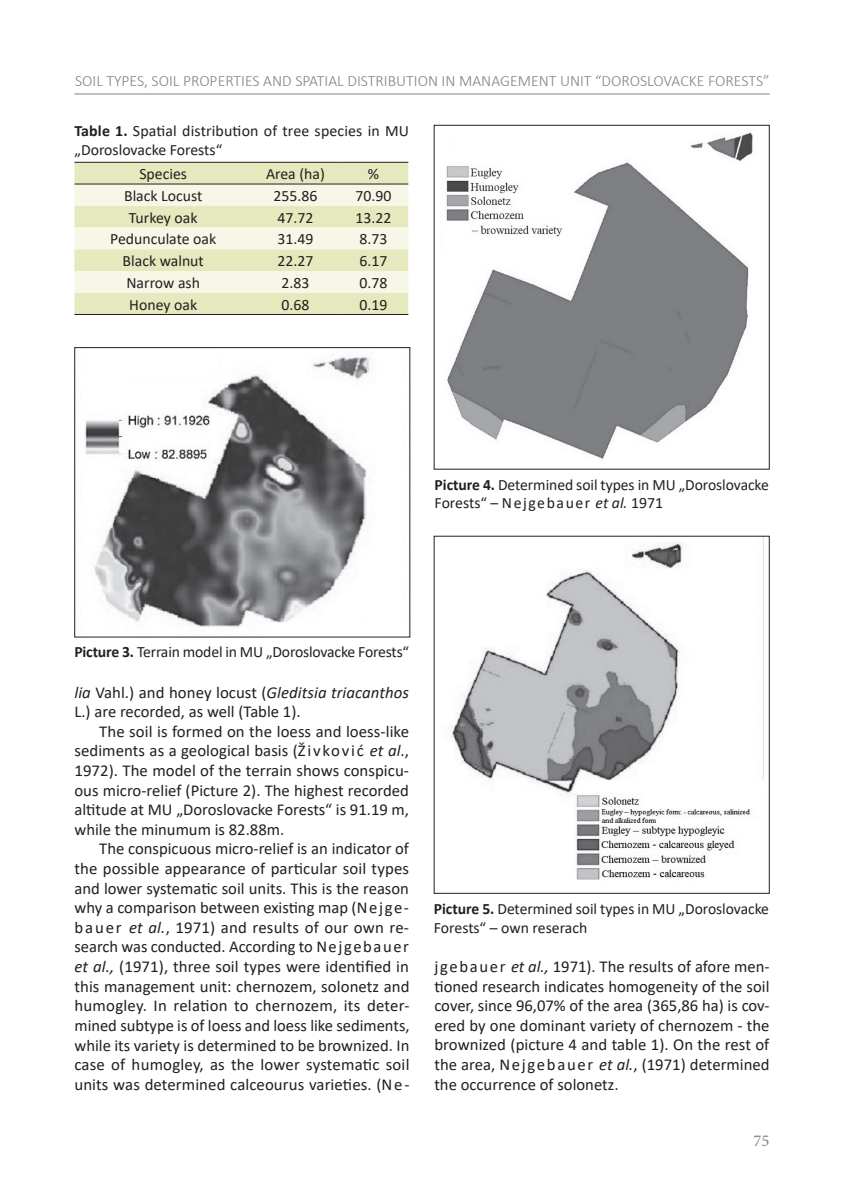
<style>
.page{position:relative;width:844px;height:1191px;background:#fff}
.page>*{position:absolute;margin:0;border:0;box-sizing:border-box;transform-origin:0 0}
.t1{font:16.62px/19.6px "Calibri";color:#231f20;text-align:justify}
.t2{font:16.62px "Minion Pro";color:#808285}
.t3{font:15.75px/18.9px "Calibri";color:#231f20}
.t4{font:300 15.75px "Calibri";color:#808285}
.s1{font-weight:700}
.s2{font-style:italic}
</style>
<div class="page">
<hr style="left:74px;top:94px;width:695px;height:1px;background:#808285">
<div style="left:74px;top:163px;width:334px;height:151px;background:#e6e8bd"></div>
<svg style="left:74px;top:184px;width:334px;height:109px;background:#eef0d5"></svg>
<hr style="left:74px;top:162px;width:178px;height:1px;background:#231f20">
<hr style="left:252px;top:162px;width:87px;height:1px;background:#231f20">
<hr style="left:339px;top:162px;width:69px;height:1px;background:#231f20">
<hr style="left:74px;top:183px;width:178px;height:1px;background:#231f20">
<hr style="left:252px;top:183px;width:87px;height:1px;background:#231f20">
<hr style="left:339px;top:183px;width:69px;height:1px;background:#231f20">
<hr style="left:74px;top:314px;width:178px;height:1px;background:#231f20">
<hr style="left:252px;top:314px;width:87px;height:1px;background:#231f20">
<hr style="left:339px;top:314px;width:69px;height:1px;background:#231f20">
<img style="left:85px;top:353px;width:285px;height:275px">
<div style="left:74px;top:347px;width:336px;height:290px;border:1px solid #231f20"></div>
<img style="left:446px;top:132px;width:307px;height:327px">
<img style="left:450px;top:543px;width:300px;height:337px">
<p class="t4" style="left:75px;top:71px;width:695px">SOIL TYPES, SOIL PROPERTIES AND SPATIAL DISTRIBUTION IN MANAGEMENT UNIT “DOROSLOVACKE FORESTS”</p>
<p class="t3" style="left:74px;top:121px;width:336px"><span class="s1">Table 1.</span> Spatial distribution of tree species in MU „Doroslovacke Forests“</p>
<p class="t3" style="left:139px;top:164px;width:49px">Species</p>
<p class="t3" style="left:266px;top:164px;width:60px">Area (ha)</p>
<p class="t3" style="left:368px;top:164px;width:13px">%</p>
<p class="t3" style="left:124px;top:186px;width:80px">Black Locust</p>
<p class="t3" style="left:273px;top:186px;width:45px">255.86</p>
<p class="t3" style="left:355px;top:186px;width:37px">70.90</p>
<p class="t3" style="left:129px;top:207px;width:70px">Turkey oak</p>
<p class="t3" style="left:277px;top:207px;width:37px">47.72</p>
<p class="t3" style="left:355px;top:207px;width:37px">13.22</p>
<p class="t3" style="left:110px;top:229px;width:107px">Pedunculate oak</p>
<p class="t3" style="left:277px;top:229px;width:37px">31.49</p>
<p class="t3" style="left:359px;top:229px;width:29px">8.73</p>
<p class="t3" style="left:123px;top:251px;width:83px">Black walnut</p>
<p class="t3" style="left:277px;top:251px;width:37px">22.27</p>
<p class="t3" style="left:359px;top:251px;width:29px">6.17</p>
<p class="t3" style="left:126px;top:273px;width:75px">Narrow ash</p>
<p class="t3" style="left:281px;top:273px;width:29px">2.83</p>
<p class="t3" style="left:359px;top:273px;width:29px">0.78</p>
<p class="t3" style="left:129px;top:294px;width:69px">Honey oak</p>
<p class="t3" style="left:281px;top:294px;width:29px">0.68</p>
<p class="t3" style="left:359px;top:294px;width:29px">0.19</p>
<p class="t3" style="left:434px;top:474px;width:336px"><span class="s1">Picture 4.</span> Determined soil types in MU „Doroslovacke<br>Forests“ – Nejgebauer <span class="s2">et al.</span> 1971</p>
<p class="t3" style="left:74px;top:642px;width:336px"><span class="s1">Picture 3.</span> Terrain model in MU „Doroslovacke Forests“</p>
<p class="t1" style="left:74px;top:682px;width:336px"><span class="s2">lia</span> Vahl.) and honey locust (<span class="s2">Gleditsia triacanthos<br></span>L.) are recorded, as well (Table 1).</p>
<p class="t1" style="left:74px;top:721px;width:336px;text-indent:25px">The soil is formed on the loess and loess-like sediments as a geological basis (Živković <span class="s2">et al</span>., 1972). The model of the terrain shows conspicu&shy;ous micro-relief (Picture 2). The highest recorded altitude at MU „Doroslovacke Forests“ is 91.19 m, while the minumum is 82.88m.</p>
<p class="t1" style="left:74px;top:838px;width:336px;text-indent:25px">The conspicuous micro-relief is an indicator of the possible appearance of particular soil types and lower systematic soil units. This is the reason why a comparison between existing map (Nejge&shy;bauer <span class="s2">et al.</span>, 1971) and results of our own re&shy;search was conducted. According to Nejgebauer <span class="s2">et al.,</span> (1971), three soil types were identified in this management unit: chernozem, solonetz and humogley. In relation to chernozem, its deter&shy;mined subtype is of loess and loess like sediments, while its variety is determined to be brownized. In case of humogley, as the lower systematic soil units was determined calceourus varieties. (Ne-</p>
<p class="t3" style="left:434px;top:898px;width:336px"><span class="s1">Picture 5.</span> Determined soil types in MU „Doroslovacke<br>Forests“ – own reserach</p>
<p class="t1" style="left:434px;top:956px;width:336px">jgebauer <span class="s2">et al.,</span> 1971). The results of afore men&shy;tioned research indicates homogeneity of the soil cover, since 96,07% of the area (365,86 ha) is cov&shy;ered by one dominant variety of chernozem - the brownized (picture 4 and table 1). On the rest of the area, Nejgebauer <span class="s2">et al.</span>, (1971) determined the occurrence of solonetz.</p>
<p class="t2" style="left:753px;top:1129px;width:17px">75</p>
</div>
